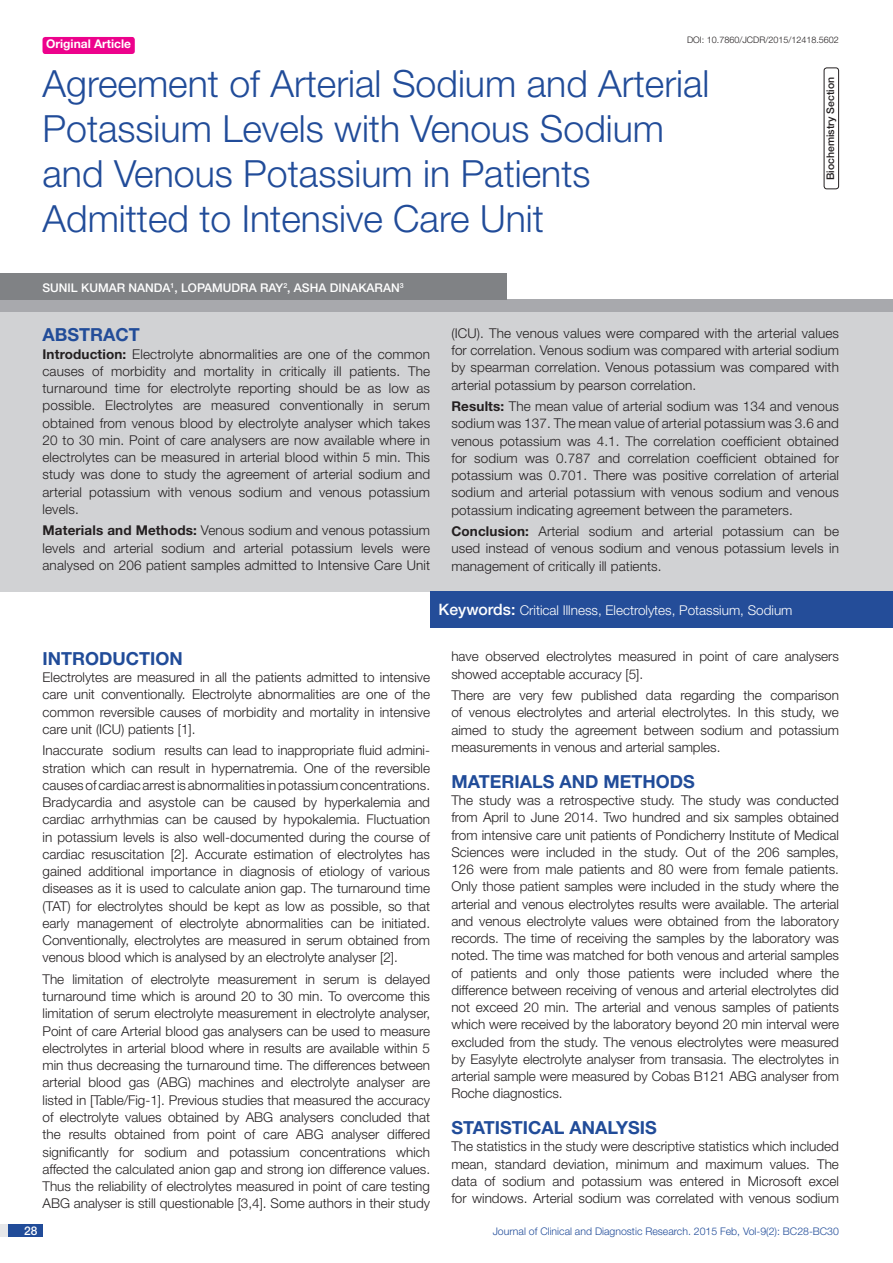
<style>
.page{position:relative;width:893px;height:1263px;background:#fff}
.page>*{position:absolute;margin:0;border:0;box-sizing:border-box;transform-origin:0 0}
.t1{font:300 37.5px/45px "Helvetica Neue";color:#214c99}
.Level_1{font:700 18px "Helvetica Neue";color:#214c99}
.Abstract_head{font:700 18px "Helvetica Neue";color:#214c99}
.Body_text{font:300 13.5px/17.2px "Helvetica Neue";color:#231f20;text-align:justify}
.Abstract_Text{font:300 13.5px/17.2px "Helvetica Neue";letter-spacing:.01em;color:#231f20;text-align:justify}
.t2{font:300 13.5px "Helvetica Neue";color:#fff}
.Author{font:500 12px "Helvetica Neue";color:#fff}
.t3{font:700 12px "Helvetica Neue";color:#fff}
.t4{font:300 10.5px "Helvetica Neue";color:#214c99}
.t5{font:500 10.5px "Helvetica Neue";color:#231f20}
.DOI{font:300 9px "Helvetica Neue";color:#231f20}
.s1{color:#244d99}
.s2{font-weight:700}
.s3{font-weight:500;font-size:15.75px}
</style>
<div class="page">
<div style="left:0;top:1224px;width:43px;height:13px;background:#e6e7e9"></div>
<div style="left:8px;top:1224px;width:35px;height:13px;background:#214c99"></div>
<div style="left:43px;top:37px;width:92px;height:17px;background:#ed028c;border-radius:3px"></div>
<div style="left:0;top:312px;width:893px;height:280px;background:#d1d2d4"></div>
<div style="left:0;top:300px;width:893px;height:12px;background:#a8a9ad"></div>
<div style="left:430px;top:592px;width:463px;height:36px;background:#244d99"></div>
<div style="left:0;top:274px;width:506px;height:26px;background:#808285"></div>
<div style="left:824px;top:68px;width:15px;height:121px;border:1px solid #231f20;border-radius:3px"></div>
<p class="t3" style="left:46px;top:37px;width:87px">Original Article</p>
<p class="DOI" style="left:687px;top:35px;width:153px">DOI: 10.7860/JCDR/2015/12418.5602</p>
<p class="t1" style="left:43px;top:60px;width:668px">Agreement of Arterial Sodium and Arterial Potassium Levels with Venous Sodium and Venous Potassium in Patients Admitted to Intensive Care Unit</p>
<p class="Author" style="left:43px;top:280px;width:363px">SUNIL KUMAR NANDA<sup>1</sup>, LOPAMUDRA RAY<sup>2</sup>, AS HA DINAKARAN<sup>3</sup></p>
<p class="t5" style="left:824px;top:180px;width:105px;rotate:-90deg">BIOCHEMISTRY SECTION</p>
<p class="Abstract_head" style="left:43px;top:324px;width:98px">ABST<span class="s1">RAC</span>T</p>
<p class="Abstract_Text" style="left:43px;top:345px;width:389px"><span class="s2">Introduction:</span> Electrolyte abnormalities are one of the common causes of morbidity and mortality in critically ill patients. The turnaround time for electrolyte reporting should be as low as possible. Electrolytes are measured conventionally in serum obtained from venous blood by electrolyte analyser which takes 20 to 30 min. Point of care analysers are now available where in electrolytes can be measured in arterial blood within 5 min. This study was done to study the agreement of arterial sodium and arterial potassium with venous sodium and venous potassium levels.</p>
<p class="Abstract_Text" style="left:43px;top:522px;width:389px"><span class="s2">Materials and Methods:</span> Venous sodium and venous potassium levels and arterial sodium and arterial potassium levels were analysed on 206 patient samples admitted to Intensive Care Unit</p>
<p class="Abstract_Text" style="left:451px;top:324px;width:389px">(ICU). The venous values were compared with the arterial values for correlation. Venous sodium was compared with arterial sodium by spearman correlation. Venous potassium was compared with arterial potassium by pearson correlation.</p>
<p class="Abstract_Text" style="left:451px;top:397px;width:389px"><span class="s2">Results:</span> The mean value of arterial sodium was 134 and venous sodium was 137. The mean value of arterial potassium was 3.6 and venous potassium was 4.1. The correlation coefficient obtained for sodium was 0.787 and correlation coefficient obtained for potassium was 0.701. There was positive correlation of arterial sodium and arterial potassium with venous sodium and venous potassium indicating agreement between the parameters.</p>
<p class="Abstract_Text" style="left:451px;top:522px;width:389px"><span class="s2">Conclusion:</span> Arterial sodium and arterial potassium can be used instead of venous sodium and venous potassium levels in management of critically ill patients.</p>
<p class="t2" style="left:439px;top:601px;width:355px"><span class="s3">KEYWORDS:</span> Critical Illness, Electrolytes, Potassium, Sodium</p>
<p class="Level_1" style="left:43px;top:647px;width:142px">Introduction</p>
<p class="Body_text" style="left:43px;top:668px;width:389px">Electrolytes are measured in all the patients admitted to intensive care unit conventionally. Electrolyte abnormalities are one of the common reversible causes of morbidity and mortality in intensive care unit (ICU) patients [1].</p>
<p class="Body_text" style="left:43px;top:742px;width:389px;text-align:left">Inaccurate sodium results can lead to inappropriate fluid admini&shy;stration which can result in hypernatremia. One of the reversible causes of cardiac arrest is abnormalities in potassium concentrations.<br>Bradycardia and asystole can be caused by hyperkalemia and cardiac arrhythmias can be caused by hypokalemia. Fluctuation in potassium levels is also well-documented during the course of cardiac resuscitation [2]. Accurate estimation of electrolytes has gained additional importance in diagnosis of etiology of various diseases as it is used to calculate anion gap. The turnaround time (TAT) for electrolytes should be kept as low as possible, so that early management of electrolyte abnormalities can be initiated.<br>Conventionally, electrolytes are measured in serum obtained from venous blood which is analysed by an electrolyte analyser [2].</p>
<p class="Body_text" style="left:43px;top:970px;width:389px">The limitation of electrolyte measurement in serum is delayed turnaround time which is around 20 to 30 min. To overcome this limitation of serum electrolyte measurement in electrolyte analyser, Point of care Arterial blood gas analysers can be used to measure electrolytes in arterial blood where in results are available within 5 min thus decreasing the turnaround time. The differences between arterial blood gas (ABG) machines and electrolyte analyser are listed in [Table/Fig-1]. Previous studies that measured the accuracy of electrolyte values obtained by ABG analysers concluded that the results obtained from point of care ABG analyser differed significantly for sodium and potassium concentrations which affected the calculated anion gap and strong ion difference values.<br>Thus the reliability of electrolytes measured in point of care testing ABG analyser is still questionable [3,4]. Some authors in their study</p>
<p class="Body_text" style="left:451px;top:648px;width:389px">have observed electrolytes measured in point of care analysers showed acceptable accuracy [5].</p>
<p class="Body_text" style="left:451px;top:686px;width:389px">There are very few published data regarding the comparison of venous electrolytes and arterial electrolytes. In this study, we aimed to study the agreement between sodium and potassium measurements in venous and arterial samples.</p>
<p class="Level_1" style="left:451px;top:770px;width:243px">Materials and Methods</p>
<p class="Body_text" style="left:451px;top:791px;width:389px">The study was a retrospective study. The study was conducted from April to June 2014. Two hundred and six samples obtained from intensive care unit patients of Pondicherry Institute of Medical Sciences were included in the study. Out of the 206 samples, 126 were from male patients and 80 were from female patients.<br>Only those patient samples were included in the study where the arterial and venous electrolytes results were available. The arterial and venous electrolyte values were obtained from the laboratory records. The time of receiving the samples by the laboratory was noted. The time was matched for both venous and arterial samples of patients and only those patients were included where the difference between receiving of venous and arterial electrolytes did not exceed 20 min. The arterial and venous samples of patients which were received by the laboratory beyond 20 min interval were excluded from the study. The venous electrolytes were measured by Easylyte electrolyte analyser from transasia. The electrolytes in arterial sample were measured by Cobas B121 ABG analyser from Roche diagnostics.</p>
<p class="Level_1" style="left:451px;top:1116px;width:187px">Statistical Analysis</p>
<p class="Body_text" style="left:451px;top:1137px;width:389px">The statistics in the study were descriptive statistics which included mean, standard deviation, minimum and maximum values. The data of sodium and potassium was entered in Microsoft excel for windows. Arterial sodium was correlated with venous sodium</p>
<p class="Author" style="left:24px;top:1223px;width:15px">28</p>
<p class="t4" style="left:493px;top:1225px;width:348px">Journal of Clinical and Diagnostic Research. 2015 Feb, Vol-9(2): BC28-BC30</p>
</div>
